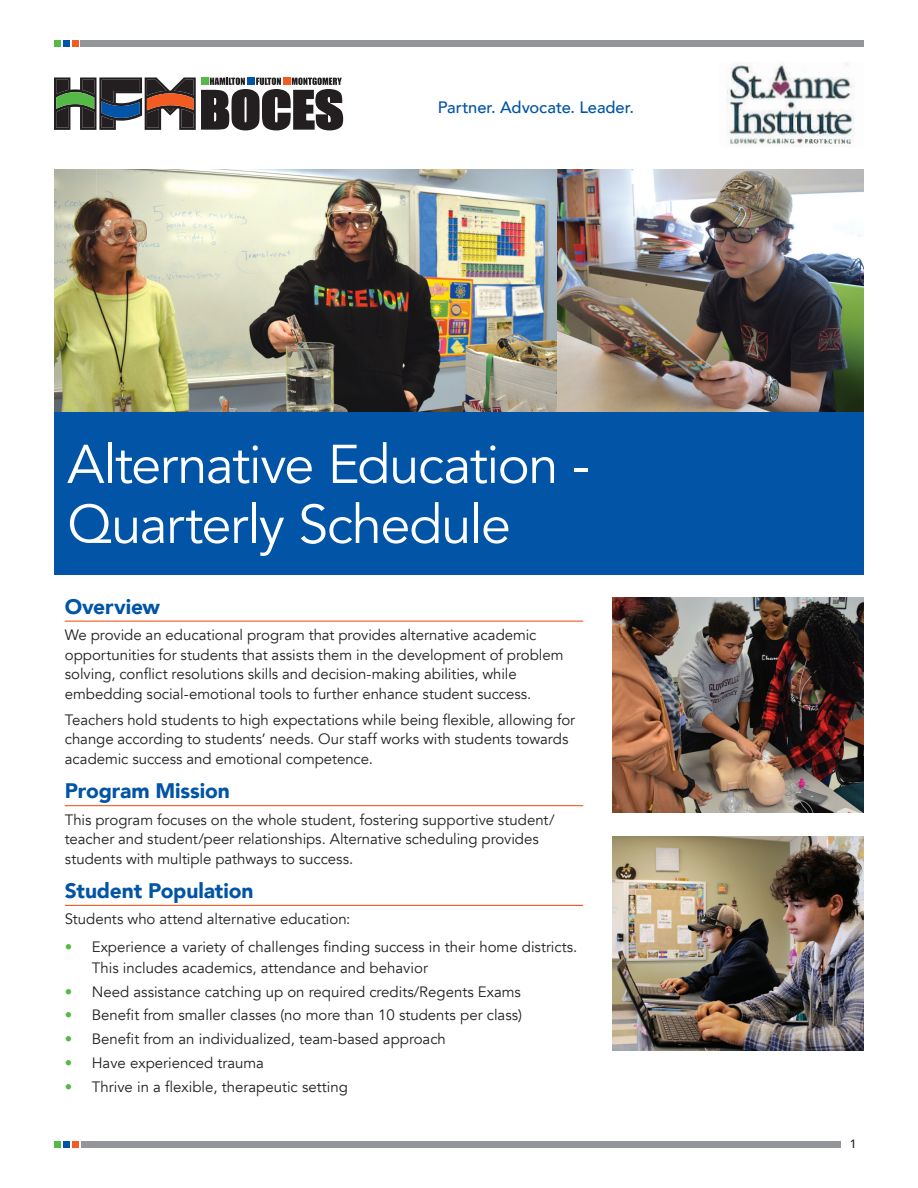
<style>
.page{position:relative;width:918px;height:1188px;background:#fff}
.page>*{position:absolute;margin:0;border:0;box-sizing:border-box;transform-origin:0 0}
.t1{font:54px/60px "Avenir";letter-spacing:-.025em;color:#fff}
.t2{font:900 21px "Avenir";letter-spacing:-.005em;color:#0154a6}
.t3{font:500 16.5px "Avenir";color:#0154a6}
.t4{font:15px/19.5px "Avenir";color:#231f20}
.t5{font:500 12px "Avenir";color:#231f20}
.s1{color:#56b947}
</style>
<div class="page">
<div style="left:54px;top:40px;width:6px;height:7px;background:#56b947"></div>
<div style="left:63px;top:40px;width:6px;height:7px;background:#0154a6"></div>
<div style="left:72px;top:40px;width:6px;height:7px;background:#f25b21"></div>
<div style="left:81px;top:40px;width:783px;height:7px;background:#939598"></div>
<div style="left:54px;top:1141px;width:6px;height:7px;background:#56b947"></div>
<div style="left:63px;top:1141px;width:6px;height:7px;background:#0154a6"></div>
<div style="left:72px;top:1141px;width:6px;height:7px;background:#f25b21"></div>
<div style="left:81px;top:1141px;width:759px;height:7px;background:#939598"></div>
<img style="left:54px;top:169px;width:503px;height:243px">
<img style="left:557px;top:169px;width:307px;height:243px">
<div style="left:54px;top:412px;width:810px;height:162px;background:#0154a6"></div>
<hr style="left:65px;top:621px;width:518px;height:1px;background:#f25b21">
<hr style="left:65px;top:805px;width:518px;height:1px;background:#f25b21">
<hr style="left:65px;top:905px;width:518px;height:1px;background:#f25b21">
<img style="left:612px;top:598px;width:252px;height:215px">
<img style="left:612px;top:836px;width:252px;height:214px">
<img style="left:726px;top:62px;width:128px;height:85px">
<svg style="left:54px;top:77px;width:290px;height:54px"></svg>
<div style="left:247px;top:78px;width:7px;height:7px;background:#0154a6"></div>
<div style="left:283px;top:78px;width:7px;height:7px;background:#f25b21"></div>
<p class="t3" style="left:438px;top:93px;width:198px">Partner. Advocate. Leader.</p>
<h1 class="t1" style="left:67px;top:435px;width:524px">Alternative Education -<br>Quarterly Schedule</h1>
<h2 class="t2" style="left:65px;top:589px;width:97px">Overview</h2>
<p class="t4" style="left:65px;top:625px;width:500px">We provide an educational program that provides alternative academic opportunities for students that assists them in the development of problem solving, conflict resolutions skills and decision-making abilities, while embedding social-emotional tools to further enhance student success.</p>
<p class="t4" style="left:65px;top:710px;width:512px">Teachers hold students to high expectations while being flexible, allowing for change according to students’ needs. Our staff works with students towards academic success and emotional competence.</p>
<h2 class="t2" style="left:65px;top:773px;width:167px">Program Mission</h2>
<p class="t4" style="left:65px;top:810px;width:491px">This program focuses on the whole student, fostering supportive student/ teacher and student/peer relationships. Alternative scheduling provides students with multiple pathways to success.</p>
<h2 class="t2" style="left:65px;top:873px;width:190px">Student Population</h2>
<p class="t4" style="left:65px;top:910px;width:287px">Students who attend alternative education:</p>
<p class="t4" style="left:92px;top:937px;width:487px;line-height:21px;text-indent:-27px"><span class="s1">•</span> Experience a variety of challenges finding success in their home districts.<br>This includes academics, attendance and behavior</p>
<p class="t4" style="left:65px;top:982px;width:458px"><span class="s1">•</span> Need assistance catching up on required credits/Regents Exams</p>
<p class="t4" style="left:65px;top:1006px;width:459px"><span class="s1">•</span> Benefit from smaller classes (no more than 10 students per class)</p>
<p class="t4" style="left:65px;top:1030px;width:383px"><span class="s1">•</span> Benefit from an individualized, team-based approach</p>
<p class="t4" style="left:65px;top:1053px;width:201px"><span class="s1">•</span> Have experienced trauma</p>
<p class="t4" style="left:65px;top:1077px;width:285px"><span class="s1">•</span> Thrive in a flexible, therapeutic setting</p>
<p class="t5" style="left:850px;top:1133px;width:8px">1</p>
</div>
